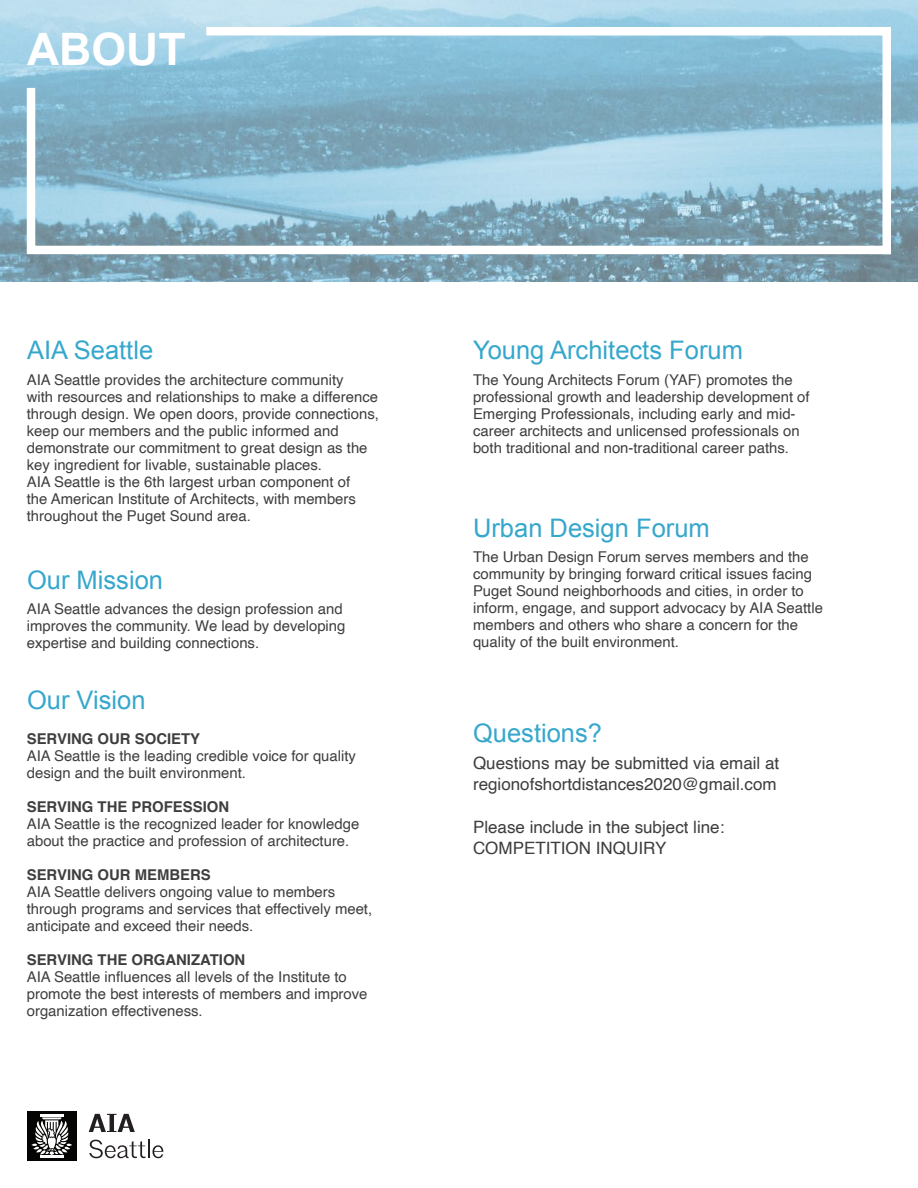
<style>
.page{position:relative;width:918px;height:1188px;background:#fff}
.page>*{position:absolute;margin:0;border:0;box-sizing:border-box;transform-origin:0 0}
.t1{font:700 44.7px "Arial";color:#fff}
.t2{font:25.5px "Arial";color:#36a7cc}
.Body_Text_-_16_pt{font:16.95px "Helvetica";color:#3e3e3f}
.Body_Text_-_14_pt{font:14.85px/17px "Helvetica";color:#3e3e3f}
.Body_Text_-_14_pt-2{font:700 14.85px "Helvetica";color:#3e3e3f}
</style>
<div class="page">
<img style="left:0;top:0;width:918px;height:281px">
<svg style="left:23px;top:79px;width:877px;height:179px;background:#8fb8ca"></svg>
<svg style="left:198px;top:23px;width:697px;height:240px;background:#92bccf"></svg>
<div style="left:27px;top:1111px;width:50px;height:50px;background:#040503"></div>
<hr style="left:40px;top:1114px;width:23px;height:2px;background:#fff">
<hr style="left:40px;top:1156px;width:23px;height:2px;background:#fff">
<svg style="left:31px;top:1117px;width:41px;height:38px"></svg>
<svg style="left:89px;top:1114px;width:46px;height:18px"></svg>
<svg style="left:89px;top:1140px;width:74px;height:18px"></svg>
<p class="t1" style="left:27px;top:20px;width:160px">ABOUT</p>
<p class="t2" style="left:27px;top:334px;width:128px">AIA Seattle</p>
<p class="Body_Text_-_14_pt" style="left:27px;top:371px;width:318px">AIA Seattle provides the architecture community</p>
<p class="Body_Text_-_14_pt" style="left:27px;top:388px;width:353px">with resources and relationships to make a difference</p>
<p class="Body_Text_-_14_pt" style="left:27px;top:405px;width:354px">through design. We open doors, provide connections,</p>
<p class="Body_Text_-_14_pt" style="left:27px;top:423px;width:313px">keep our members and the public informed and</p>
<p class="Body_Text_-_14_pt" style="left:27px;top:440px;width:342px">demonstrate our commitment to great design as the</p>
<p class="Body_Text_-_14_pt" style="left:27px;top:457px;width:297px">key ingredient for livable, sustainable places.</p>
<p class="Body_Text_-_14_pt" style="left:27px;top:474px;width:325px">AIA Seattle is the 6th largest urban component of</p>
<p class="Body_Text_-_14_pt" style="left:27px;top:491px;width:331px">the American Institute of Architects, with members</p>
<p class="Body_Text_-_14_pt" style="left:27px;top:508px;width:226px">throughout the Puget Sound area.</p>
<p class="t2" style="left:27px;top:563px;width:138px">Our Mission</p>
<p class="Body_Text_-_14_pt" style="left:27px;top:601px;width:318px">AIA Seattle advances the design profession and</p>
<p class="Body_Text_-_14_pt" style="left:27px;top:618px;width:320px">improves the community. We lead by developing</p>
<p class="Body_Text_-_14_pt" style="left:27px;top:635px;width:234px">expertise and building connections.</p>
<p class="t2" style="left:27px;top:683px;width:120px">Our Vision</p>
<p class="Body_Text_-_14_pt-2" style="left:27px;top:727px;width:175px">SERVING OUR SOCIETY</p>
<p class="Body_Text_-_14_pt" style="left:27px;top:748px;width:331px">AIA Seattle is the leading credible voice for quality</p>
<p class="Body_Text_-_14_pt" style="left:27px;top:765px;width:221px">design and the built environment.</p>
<p class="Body_Text_-_14_pt-2" style="left:27px;top:795px;width:204px">SERVING THE PROFESSION</p>
<p class="Body_Text_-_14_pt" style="left:27px;top:816px;width:334px">AIA Seattle is the recognized leader for knowledge</p>
<p class="Body_Text_-_14_pt" style="left:27px;top:833px;width:324px">about the practice and profession of architecture.</p>
<p class="Body_Text_-_14_pt-2" style="left:27px;top:863px;width:186px">SERVING OUR MEMBERS</p>
<p class="Body_Text_-_14_pt" style="left:27px;top:884px;width:310px">AIA Seattle delivers ongoing value to members</p>
<p class="Body_Text_-_14_pt" style="left:27px;top:901px;width:347px">through programs and services that effectively meet,</p>
<p class="Body_Text_-_14_pt" style="left:27px;top:918px;width:228px">anticipate and exceed their needs.</p>
<p class="Body_Text_-_14_pt-2" style="left:27px;top:948px;width:220px">SERVING THE ORGANIZATION</p>
<p class="Body_Text_-_14_pt" style="left:27px;top:969px;width:322px">AIA Seattle influences all levels of the Institute to</p>
<p class="Body_Text_-_14_pt" style="left:27px;top:986px;width:342px">promote the best interests of members and improve</p>
<p class="Body_Text_-_14_pt" style="left:27px;top:1003px;width:177px">organization effectiveness.</p>
<p class="t2" style="left:473px;top:334px;width:271px">Young Architects Forum</p>
<p class="Body_Text_-_14_pt" style="left:473px;top:371px;width:338px">The Young Architects Forum (YAF) promotes the professional growth and leadership development of</p>
<p class="Body_Text_-_14_pt" style="left:473px;top:423px;width:328px">career architects and unlicensed professionals on</p>
<p class="Body_Text_-_14_pt" style="left:473px;top:406px;width:324px">Emerging Professionals, including early and mid-</p>
<p class="Body_Text_-_14_pt" style="left:473px;top:440px;width:317px">both traditional and non-traditional career paths.</p>
<p class="t2" style="left:473px;top:511px;width:238px">Urban Design Forum</p>
<p class="Body_Text_-_14_pt" style="left:473px;top:549px;width:351px">The Urban Design Forum serves members and the community by bringing forward critical issues facing Puget Sound neighborhoods and cities in, order to inform, engage, and support advocacy by AIA Seattle members and others who share a concern for the quality of the built environment.</p>
<p class="t2" style="left:473px;top:716px;width:131px">Questions?</p>
<p class="Body_Text_-_16_pt" style="left:473px;top:750px;width:308px">Questions may be submitted via email at</p>
<p class="Body_Text_-_16_pt" style="left:473px;top:771px;width:305px">regionofshortdistances2020@gmail.com</p>
<p class="Body_Text_-_16_pt" style="left:473px;top:814px;width:253px">Please include in the subject line:</p>
<p class="Body_Text_-_16_pt" style="left:473px;top:835px;width:195px">COMPETITION INQUIRY</p>
</div>
